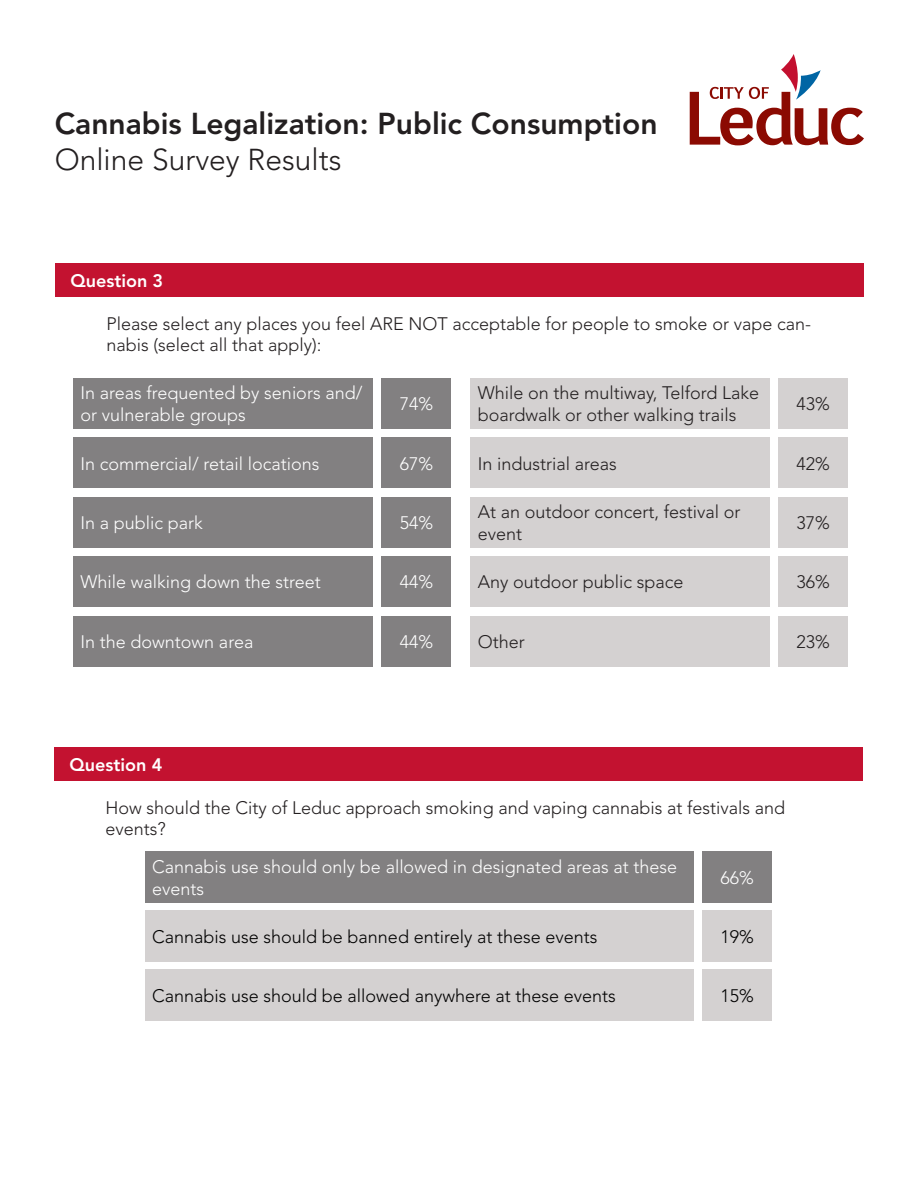
<style>
.page{position:relative;width:918px;height:1188px;background:#fff}
.page>*{position:absolute;margin:0;border:0;box-sizing:border-box;transform-origin:0 0}
.t1{font:800 30px "Avenir LT Std";color:#231f20}
.t2{font:300 30px "Avenir LT Std";color:#231f20}
.t3{font:300 18px/21.6px "Avenir LT Std";color:#231f20}
.t4{font:300 18px/21.6px "Avenir LT Std";color:#fff}
.t5{font:300 18px "Avenir LT Std";color:#000}
.t6{font:800 18px "Avenir LT Std";color:#fff}
</style>
<div class="page">
<svg style="left:690px;top:54px;width:174px;height:91px"></svg>
<div style="left:55px;top:263px;width:808px;height:34px;background:#c31230"></div>
<div style="left:73px;top:378px;width:300px;height:51px;background:#828081"></div>
<div style="left:382px;top:378px;width:69px;height:51px;background:#828081"></div>
<div style="left:73px;top:437px;width:300px;height:51px;background:#828081"></div>
<div style="left:382px;top:437px;width:69px;height:51px;background:#828081"></div>
<div style="left:73px;top:497px;width:300px;height:51px;background:#828081"></div>
<div style="left:382px;top:497px;width:69px;height:51px;background:#828081"></div>
<div style="left:73px;top:556px;width:300px;height:51px;background:#828081"></div>
<div style="left:382px;top:556px;width:69px;height:51px;background:#828081"></div>
<div style="left:73px;top:616px;width:300px;height:50px;background:#828081"></div>
<div style="left:382px;top:616px;width:69px;height:50px;background:#828081"></div>
<div style="left:470px;top:378px;width:300px;height:51px;background:#d4d1d1"></div>
<div style="left:779px;top:378px;width:69px;height:51px;background:#d4d1d1"></div>
<div style="left:470px;top:437px;width:300px;height:51px;background:#d4d1d1"></div>
<div style="left:779px;top:437px;width:69px;height:51px;background:#d4d1d1"></div>
<div style="left:470px;top:497px;width:300px;height:51px;background:#d4d1d1"></div>
<div style="left:779px;top:497px;width:69px;height:51px;background:#d4d1d1"></div>
<div style="left:470px;top:556px;width:300px;height:51px;background:#d4d1d1"></div>
<div style="left:779px;top:556px;width:69px;height:51px;background:#d4d1d1"></div>
<div style="left:470px;top:616px;width:300px;height:50px;background:#d4d1d1"></div>
<div style="left:779px;top:616px;width:69px;height:50px;background:#d4d1d1"></div>
<div style="left:54px;top:747px;width:808px;height:34px;background:#c31230"></div>
<div style="left:145px;top:851px;width:549px;height:51px;background:#828081"></div>
<div style="left:703px;top:851px;width:69px;height:51px;background:#828081"></div>
<div style="left:145px;top:911px;width:549px;height:51px;background:#d4d1d1"></div>
<div style="left:703px;top:911px;width:69px;height:51px;background:#d4d1d1"></div>
<div style="left:145px;top:970px;width:549px;height:51px;background:#d4d1d1"></div>
<div style="left:703px;top:970px;width:69px;height:51px;background:#d4d1d1"></div>
<p class="t1" style="left:55px;top:106px;width:604px">Cannabis Legalization: Public Consumption</p>
<p class="t2" style="left:55px;top:142px;width:288px">Online Survey Results</p>
<p class="t6" style="left:70px;top:270px;width:94px">Question 3</p>
<p class="t3" style="left:106px;top:313px;width:706px">Please select any places you feel ARE NOT acceptable for people to smoke or vape can&shy;nabis (select all that apply):</p>
<p class="t4" style="left:81px;top:382px;width:283px">In areas frequented by seniors and/ or vulnerable groups</p>
<p class="t4" style="left:400px;top:393px;width:35px">74%</p>
<p class="t4" style="left:81px;top:453px;width:241px">In commercial/ retail locations</p>
<p class="t4" style="left:400px;top:453px;width:35px">67%</p>
<p class="t3" style="left:478px;top:382px;width:283px">While on the multiway, Telford Lake boardwalk or other walking trails</p>
<p class="t3" style="left:796px;top:393px;width:35px">43%</p>
<p class="t3" style="left:478px;top:453px;width:141px">In industrial areas</p>
<p class="t3" style="left:796px;top:453px;width:35px">42%</p>
<p class="t3" style="left:478px;top:501px;width:264px">At an outdoor concert, festival or event</p>
<p class="t3" style="left:796px;top:512px;width:35px">37%</p>
<p class="t3" style="left:478px;top:571px;width:207px">Any outdoor public space</p>
<p class="t3" style="left:796px;top:571px;width:35px">36%</p>
<p class="t4" style="left:81px;top:512px;width:124px">In a public park</p>
<p class="t4" style="left:400px;top:512px;width:35px">54%</p>
<p class="t4" style="left:81px;top:571px;width:242px">While walking down the street</p>
<p class="t4" style="left:400px;top:571px;width:35px">44%</p>
<p class="t4" style="left:81px;top:631px;width:174px">In the downtown area</p>
<p class="t4" style="left:400px;top:631px;width:35px">44%</p>
<p class="t3" style="left:478px;top:631px;width:49px">Other</p>
<p class="t3" style="left:796px;top:631px;width:35px">23%</p>
<p class="t6" style="left:69px;top:754px;width:94px">Question 4</p>
<p class="t3" style="left:105px;top:797px;width:681px">How should the City of Leduc approach smoking and vaping cannabis at festivals and events?</p>
<p class="t4" style="left:152px;top:856px;width:526px">Cannabis use should only be allowed in designated areas at these events</p>
<p class="t4" style="left:721px;top:867px;width:35px">66%</p>
<p class="t5" style="left:152px;top:926px;width:447px">Cannabis use should be banned entirely at these events</p>
<p class="t5" style="left:721px;top:926px;width:35px">19%</p>
<p class="t5" style="left:152px;top:985px;width:465px">Cannabis use should be allowed anywhere at these events</p>
<p class="t5" style="left:721px;top:985px;width:35px">15%</p>
</div>
